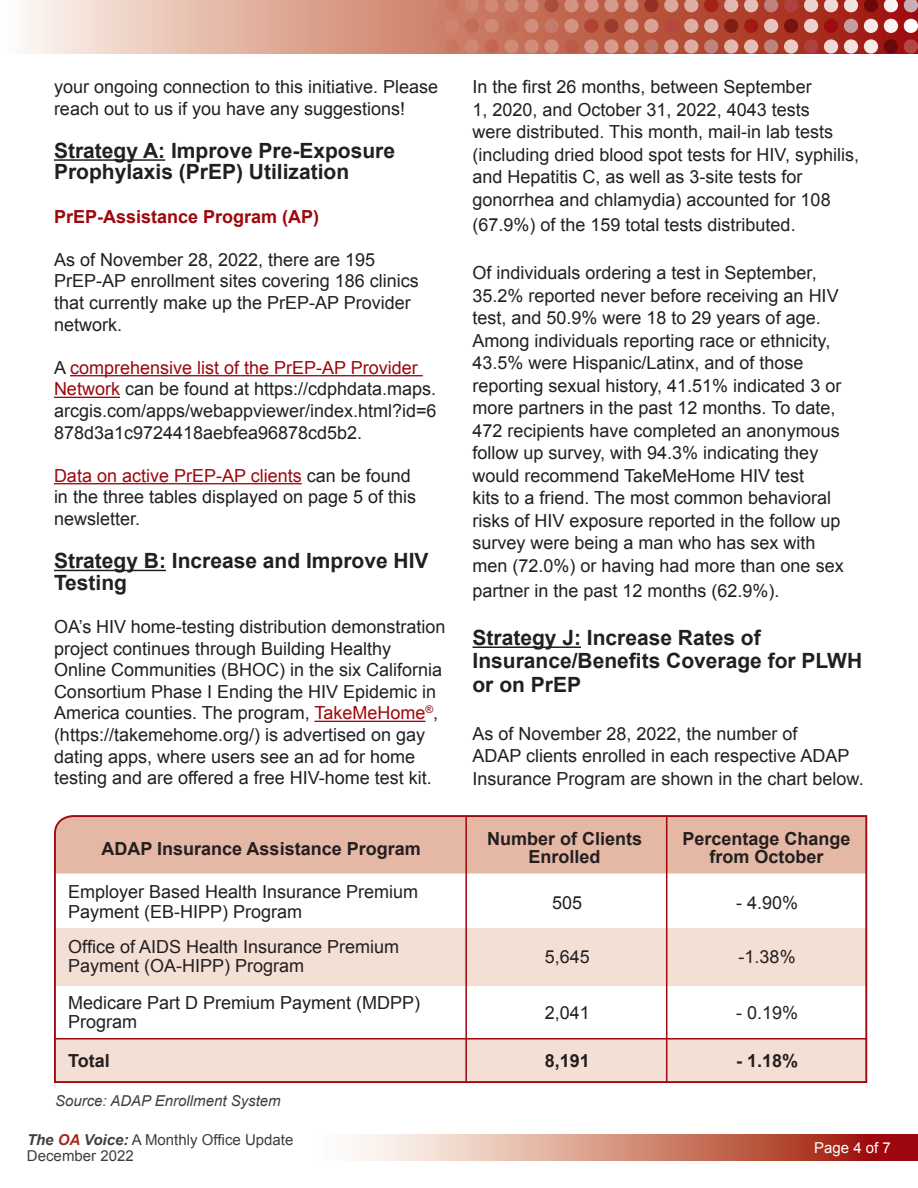
<style>
.page{position:relative;width:918px;height:1188px;background:#fff}
.page>*{position:absolute;margin:0;border:0;box-sizing:border-box;transform-origin:0 0}
.t1{font:700 21px/21.6px "Arial";color:#231f20}
.t2{font:18px/22.5px "Arial";color:#231f20}
.t3{font:700 18px/18px "Arial";color:#231f20;text-align:center}
.t4{font:700 18px "Arial";color:#9d070d}
.t5{font:15px/16.5px "Arial";color:#3e3e3f}
.t6{font:italic 15px "Arial";color:#3e3e3f}
.t7{font:15px "Arial";color:#fff}
.s1{color:#9d070d}
.s2{font-weight:700;font-style:italic}
.s3{font-weight:700;font-style:italic;color:#a6271a}
</style>
<div class="page">
<svg style="left:358px;top:1134px;width:560px;height:27px;background:#ce8677"></svg>
<svg style="left:26px;top:0;width:399px;height:54px;background:#e4b9a9"></svg>
<svg style="left:425px;top:0;width:493px;height:54px;background:#bf6758"></svg>
<hr style="left:54px;top:159px;width:111px;height:2px;background:#231f20">
<hr style="left:70px;top:375px;width:353px;height:1px;background:#9d070d">
<hr style="left:54px;top:397px;width:66px;height:1px;background:#9d070d">
<hr style="left:54px;top:483px;width:248px;height:1px;background:#9d070d">
<hr style="left:54px;top:570px;width:112px;height:1px;background:#231f20">
<hr style="left:314px;top:721px;width:111px;height:1px;background:#9d070d">
<hr style="left:472px;top:646px;width:109px;height:2px;background:#231f20">
<svg style="left:54px;top:815px;width:814px;height:268px"></svg>
<hr style="left:666px;top:816px;width:1px;height:266px;background:#9d070d">
<hr style="left:465px;top:816px;width:2px;height:266px;background:#9d070d">
<hr style="left:55px;top:1038px;width:812px;height:2px;background:#9d070d">
<p class="t2" style="left:54px;top:76px;width:386px;line-height:21.6px">your ongoing connection to this initiative. Please reach out to us if you have any suggestions!</p>
<p class="t1" style="left:54px;top:140px;width:343px">Strategy A: Improve Pre-Exposure<br>Prophylaxis (PrEP) Utilization</p>
<p class="t4" style="left:54px;top:204px;width:267px">PrEP-Assistance Program (AP)</p>
<p class="t2" style="left:54px;top:249px;width:366px;line-height:21.6px">As of November 28, 2022, there are 195<br>PrEP-AP enrollment sites covering 186 clinics that currently make up the PrEP-AP Provider network.</p>
<p class="t2" style="left:54px;top:357px;width:384px;line-height:21.6px">A <span class="s1">comprehensive list of the PrEP-AP Provider Network</span> can be found at https://cdphdata.maps. arcgis.com/apps/webappviewer/index.html?id=6<br>878d3a1c9724418aebfea96878cd5b2.</p>
<p class="t2" style="left:54px;top:465px;width:364px;line-height:21.6px"><span class="s1">Data on active PrEP-AP clients</span> can be found in the three tables displayed on page 5 of this newsletter.</p>
<p class="t1" style="left:54px;top:551px;width:376px">Strategy B: Increase and Improve HIV<br>Testing</p>
<p class="t2" style="left:54px;top:616px;width:393px;line-height:21.6px">OA’s HIV home-testing distribution demonstration project continues through Building Healthy Online Communities (BHOC) in the six California Consortium Phase I Ending the HIV Epidemic in America counties. The program, <span class="s1">TakeMeHome</span><sup>®</sup>, (https://takemehome.org/) is advertised on gay dating apps, where users see an ad for home testing and are offered a free HIV-home test kit.</p>
<p class="t3" style="left:102px;top:840px;width:321px">ADAP Insurance Assistance Program</p>
<p class="t2" style="left:68px;top:883px;width:352px;line-height:19.5px">Employer Based Health Insurance Premium<br>Payment (EB-HIPP) Program</p>
<p class="t2" style="left:68px;top:937px;width:333px;line-height:19.5px">Office of AIDS Health Insurance Premium<br>Payment (OA-HIPP) Program</p>
<p class="t2" style="left:68px;top:993px;width:354px;line-height:19.5px">Medicare Part D Premium Payment (MDPP)<br>Program</p>
<p class="t3" style="left:68px;top:1052px;width:43px">Total</p>
<p class="t6" style="left:55px;top:1091px;width:227px">Source: ADAP Enrollment System</p>
<p class="t2" style="left:472px;top:76px;width:388px">In the first 26 months, between September<br>1, 2020, and October 31, 2022, 4043 tests<br>were distributed. This month, mail-in lab tests (including dried blood spot tests for HIV, syphilis, and Hepatitis C, as well as 3-site tests for gonorrhea and chlamydia) accounted for 108</p>
<p class="t2" style="left:472px;top:214px;width:325px">(67.9%) of the 159 total tests distributed.</p>
<p class="t2" style="left:472px;top:262px;width:373px">Of individuals ordering a test in September, 35.2% reported never before receiving an HIV test, and 50.9% were 18 to 29 years of age.<br>Among individuals reporting race or ethnicity, 43.5% were Hispanic/Latinx, and of those reporting sexual history, 41.51% indicated 3 or more partners in the past 12 months. To date, 472 recipients have completed an anonymous follow up survey, with 94.3% indicating they would recommend TakeMeHome HIV test<br>kits to a friend. The most common behavioral risks of HIV exposure reported in the follow up survey were being a man who has sex with men (72.0%) or having had more than one sex</p>
<p class="t2" style="left:472px;top:580px;width:309px">partner in the past 12 months (62.9%).</p>
<p class="t1" style="left:472px;top:627px;width:391px;line-height:22.5px">Strategy J: Increase Rates of<br>Insurance/Benefits Coverage for PLWH</p>
<p class="t1" style="left:472px;top:675px;width:110px">or on PrEP</p>
<p class="t2" style="left:472px;top:722px;width:393px">As of November 28, 2022, the number of<br>ADAP clients enrolled in each respective ADAP<br>Insurance Program are shown in the chart below.</p>
<p class="t3" style="left:487px;top:830px;width:157px">Number of Clients<br>Enrolled</p>
<p class="t2" style="left:552px;top:891px;width:32px">505</p>
<p class="t2" style="left:545px;top:946px;width:47px">5,645</p>
<p class="t2" style="left:545px;top:1002px;width:47px">2,041</p>
<p class="t3" style="left:545px;top:1052px;width:47px">8,191</p>
<p class="t3" style="left:683px;top:830px;width:170px">Percentage Change from October</p>
<p class="t2" style="left:736px;top:891px;width:64px">- 4.90%</p>
<p class="t2" style="left:739px;top:946px;width:59px">-1.38%</p>
<p class="t2" style="left:736px;top:1002px;width:64px">- 0.19%</p>
<p class="t3" style="left:736px;top:1052px;width:64px">- 1.18%</p>
<p class="t5" style="left:27px;top:1132px;width:268px"><span class="s2">The</span> <span class="s3">OA</span> <span class="s2">Voice:</span> A Monthly Office Update<br>December 2022</p>
<p class="t7" style="left:814px;top:1138px;width:78px">Page 4 of 7</p>
</div>
